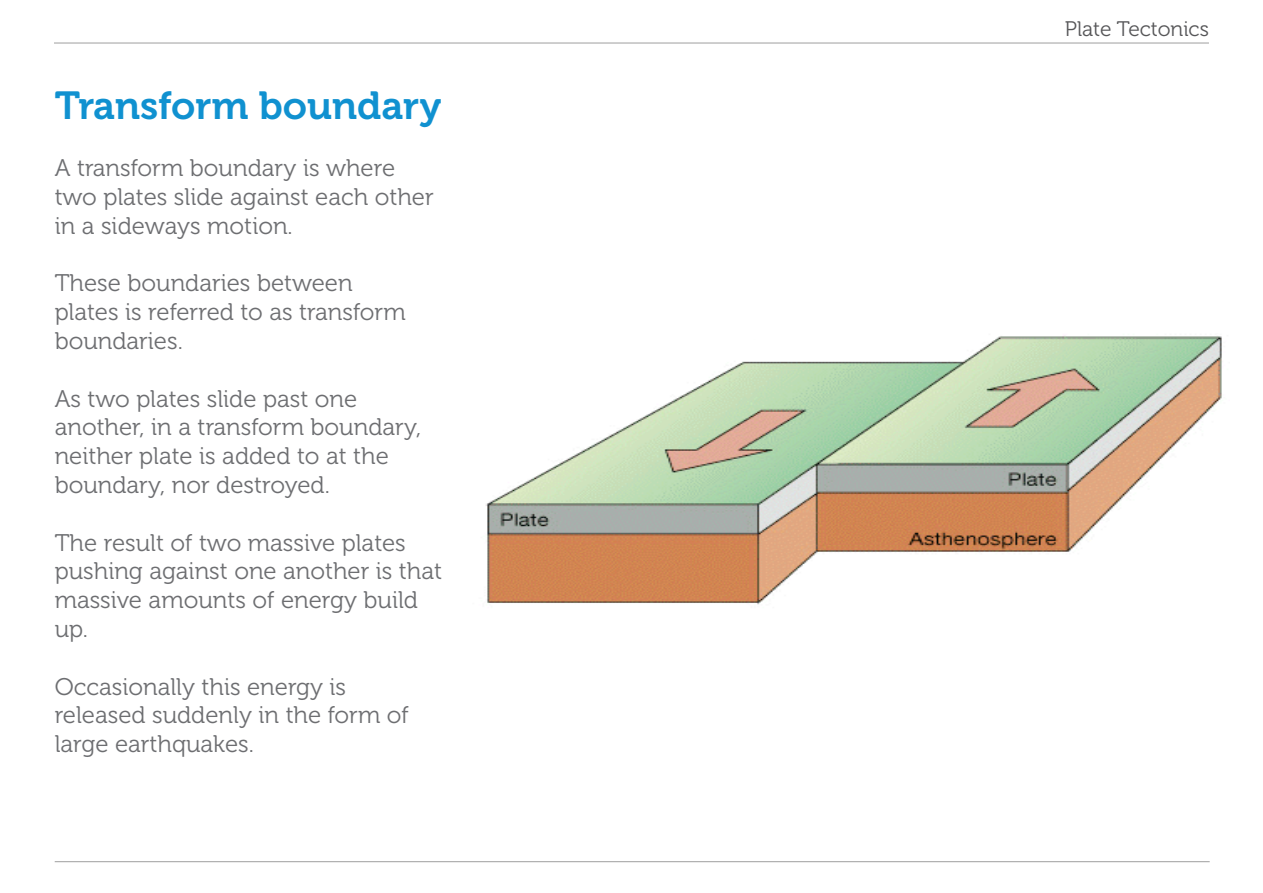
<style>
.page{position:relative;width:1263px;height:893px;background:#fff}
.page>*{position:absolute;margin:0;border:0;box-sizing:border-box;transform-origin:0 0}
.t1{font:39px "Museo 700";color:#1091d0}
.t2{font:24px/28.8px "Museo 300";color:#6d6e71}
.t3{font:21px "Museo 300";color:#565658}
</style>
<div class="page">
<hr style="left:54px;top:42px;width:1155px;height:2px;background:#a9a9a9">
<hr style="left:55px;top:861px;width:1155px;height:1px;background:#a9a9a9">
<img style="left:485px;top:335px;width:737px;height:270px">
<div style="left:443px;top:301px;width:334px;height:38px;background:#fff"></div>
<h1 class="t1" style="left:55px;top:83px;width:388px">Transform boundary</h1>
<p class="t2" style="left:55px;top:154px;width:380px">A transform boundary is where two plates slide against each other in a sideways motion.</p>
<p class="t2" style="left:55px;top:269px;width:352px">These boundaries between plates is referred to as transform boundaries.</p>
<p class="t2" style="left:55px;top:384px;width:368px">As two plates slide past one another in, a transform boundary, neither plate is added to at the boundary, nor destroyed.</p>
<p class="t2" style="left:55px;top:528px;width:389px">The result of two massive plates pushing against one another is that massive amounts of energy build up.</p>
<p class="t2" style="left:55px;top:672px;width:356px">Occasionally this energy is released suddenly in the form of large earthquakes.</p>
<p class="t3" style="left:1065px;top:17px;width:146px">Plate Tectonics</p>
</div>
